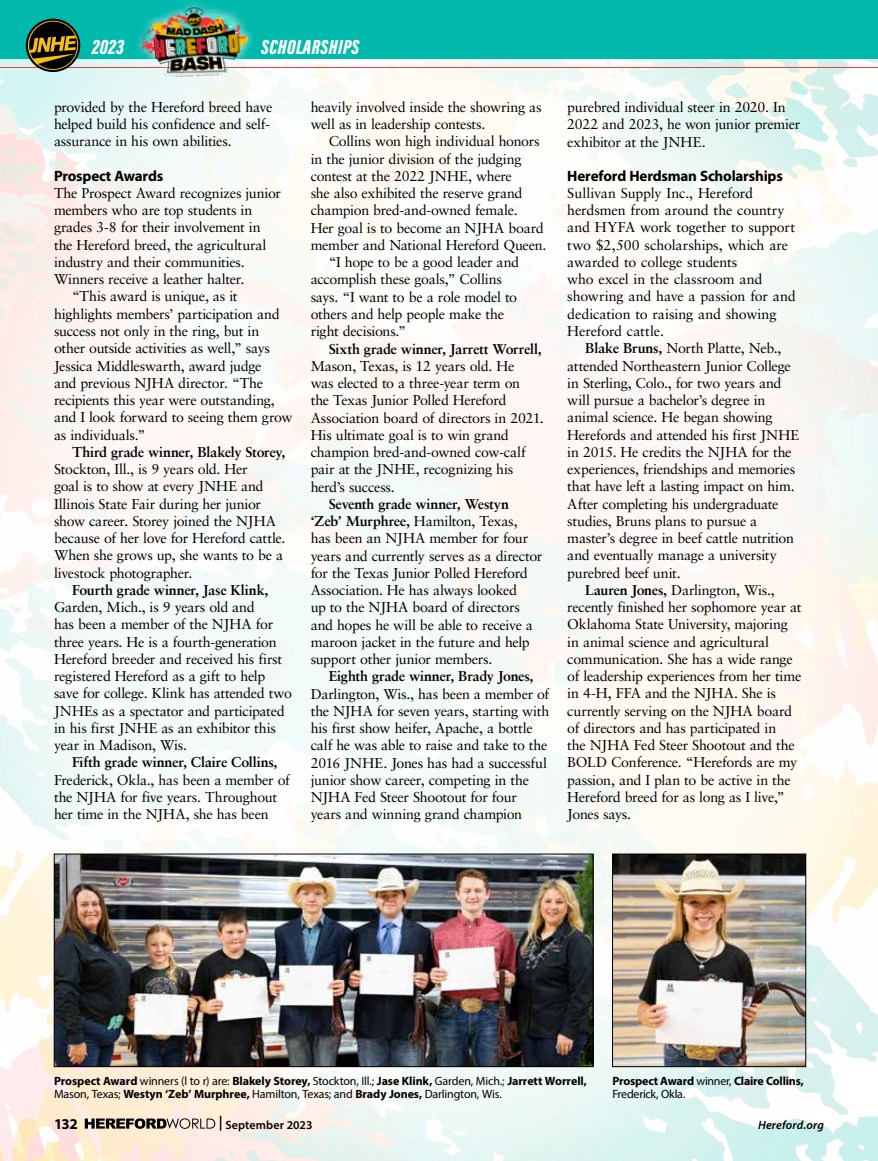
<style>
.page{position:relative;width:878px;height:1161px;background:#fff}
.page>*{position:absolute;margin:0;border:0;box-sizing:border-box;transform-origin:0 0}
.t1{font:italic 900 21.6px "Acumin Pro Extra Cond";color:#fff}
.t2{font:italic 900 21px "Acumin Pro Extra Cond";letter-spacing:.025em;color:#fff}
.t3{font:700 15px "Myriad Pro";letter-spacing:-.015em;color:#000}
.t4{font:14.25px/17.2px "Sabon LT Pro";letter-spacing:-.02em;color:#000}
.t5{font:700 14.25px "Sabon LT Pro";letter-spacing:-.015em;color:#000}
.t6{font:12px/13.5px "Myriad Pro";letter-spacing:-.015em;color:#000}
.t7{font:700 12px/13.5px "Myriad Pro";letter-spacing:-.015em;color:#000}
.t8{font:600 12px "Myriad Pro";letter-spacing:.01em;color:#000}
.t9{font:italic 600 12px "Myriad Pro";letter-spacing:.015em;color:#000}
.s1{font-weight:700}
.s2{font-size:15px}
.s3{font-weight:400}
</style>
<div class="page">
<img style="left:0;top:58px;width:878px;height:1103px">
<div style="left:0;top:0;width:878px;height:58px;background:#00b9ad"></div>
<hr style="left:0;top:67px;width:877px;height:1px;background:#ef3d47">
<svg style="left:25px;top:18px;width:56px;height:54px;background:#4c5d34"></svg>
<svg style="left:134px;top:2px;width:119px;height:79px"></svg>
<img style="left:141px;top:3px;width:106px;height:74px">
<img style="left:614px;top:856px;width:190px;height:209px">
<div style="left:612px;top:854px;width:194px;height:213px;border:1px solid #000"></div>
<img style="left:56px;top:856px;width:535px;height:209px">
<div style="left:54px;top:854px;width:539px;height:213px;border:1px solid #000"></div>
<svg style="left:85px;top:1118px;width:130px;height:11px"></svg>
<h1 class="t1" style="left:92px;top:34px;width:34px">2023</h1>
<h2 class="t2" style="left:261px;top:34px;width:99px">SCHOLARSHIPS</h2>
<p class="t4" style="left:54px;top:98px;width:220px">provided by the Hereford breed have helped build his confidence and self&shy;assurance in his own abilities.</p>
<p class="t3" style="left:54px;top:166px;width:111px">Prospect Awards</p>
<p class="t4" style="left:54px;top:184px;width:229px">The Prospect Award recognizes junior</p>
<p class="t4" style="left:54px;top:201px;width:200px">members who are top students in</p>
<p class="t4" style="left:54px;top:218px;width:208px">grades 3-8 for their involvement in</p>
<p class="t4" style="left:54px;top:236px;width:214px">the Hereford breed, the agricultural</p>
<p class="t4" style="left:54px;top:253px;width:192px">industry and their communities.</p>
<p class="t4" style="left:54px;top:270px;width:192px">Winners receive a leather halter.</p>
<p class="t4" style="left:72px;top:288px;width:167px">“This award is unique, as it</p>
<p class="t4" style="left:54px;top:305px;width:227px">highlights members’ participation and</p>
<p class="t4" style="left:54px;top:322px;width:207px">success not only in the ring, but in</p>
<p class="t4" style="left:54px;top:339px;width:218px">other outside activities as well,” says</p>
<p class="t4" style="left:54px;top:357px;width:209px">Jessica Middleswarth, award judge</p>
<p class="t4" style="left:54px;top:374px;width:211px">and previous NJHA director. “The</p>
<p class="t4" style="left:54px;top:391px;width:222px">recipients this year were outstanding,</p>
<p class="t4" style="left:54px;top:408px;width:240px">and I look forward to seeing them grow</p>
<p class="t4" style="left:54px;top:426px;width:93px">as individuals.”</p>
<p class="t5" style="left:72px;top:443px;width:215px">Third grade winner, Blakely Storey,</p>
<p class="t4" style="left:54px;top:460px;width:233px">Stockton, Ill., is 9 years old. Her<br>goal is to show at every JNHE and Illinois State Fair during her junior show career. Storey joined the NJHA because of her love for Hereford cattle.<br>When she grows up, she wants to be a livestock photographer.</p>
<p class="t5" style="left:72px;top:581px;width:198px">Fourth grade winner, Jase Klink,</p>
<p class="t4" style="left:54px;top:598px;width:239px">Garden, Mich., is 9 years old and<br>has been a member of the NJHA for three years. He is a fourth-generation Hereford breeder and received his first registered Hereford as a gift to help save for college. Klink has attended two JNHEs as a spectator and participated in his first JNHE as an exhibitor this year in Madison, Wis.</p>
<p class="t5" style="left:72px;top:753px;width:207px">Fifth grade winner, Claire Collins,</p>
<p class="t4" style="left:54px;top:771px;width:237px">Frederick, Okla., has been a member of the NJHA for five years. Throughout her time in the NJHA, she has been</p>
<p class="t4" style="left:310px;top:98px;width:232px">heavily involved inside the showring as well as in leadership contests.</p>
<p class="t4" style="left:328px;top:132px;width:212px">Collins won high individual honors</p>
<p class="t4" style="left:310px;top:150px;width:212px">in the junior division of the judging</p>
<p class="t4" style="left:310px;top:167px;width:203px">contest at the 2022 JNHE, where</p>
<p class="t4" style="left:310px;top:184px;width:213px">she also exhibited the reserve grand</p>
<p class="t4" style="left:310px;top:202px;width:209px">champion bred-and-owned female.</p>
<p class="t4" style="left:310px;top:219px;width:235px">Her goal is to become an NJHA board</p>
<p class="t4" style="left:310px;top:236px;width:237px">member and National Hereford Queen.</p>
<p class="t4" style="left:328px;top:253px;width:192px">“I hope to be a good leader and</p>
<p class="t4" style="left:310px;top:271px;width:193px">accomplish these goals,” Collins</p>
<p class="t4" style="left:310px;top:288px;width:208px">says. “I want to be a role model to</p>
<p class="t4" style="left:310px;top:305px;width:195px">others and help people make the</p>
<p class="t4" style="left:310px;top:322px;width:97px">right decisions.”</p>
<p class="t5" style="left:328px;top:340px;width:214px">Sixth grade winner, Jarrett Worrell,</p>
<p class="t4" style="left:310px;top:357px;width:235px">Mason, Texas, is 12 years old. He<br>was elected to a three-year term on<br>the Texas Junior Polled Hereford<br>Association board of directors in 2021.<br>His ultimate goal is to win grand champion bred-and-owned cow-calf pair at the JNHE, recognizing his herd’s success.</p>
<p class="t4" style="left:310px;top:495px;width:233px;text-indent:18px"><span class="s1">Seventh grade winner, Westyn ‘Zeb’ Murphree,</span> Hamilton, Texas,<br>has been an NJHA member for four years and currently serves as a director for the Texas Junior Polled Hereford Association. He has always looked<br>up to the NJHA board of directors and hopes he will be able to receive a maroon jacket in the future and help support other junior members.</p>
<p class="t5" style="left:328px;top:667px;width:206px">Eighth grade winner, Brady Jones,</p>
<p class="t4" style="left:310px;top:685px;width:240px">Darlington, Wis., has been a member of the NJHA for seven years, starting with his first show heifer, Apache, a bottle calf he was able to raise and take to the 2016 JNHE. Jones has had a successful junior show career, competing in the NJHA Fed Steer Shootout for four years and winning grand champion</p>
<p class="t4" style="left:567px;top:98px;width:234px">purebred individual steer in 2020. In<br>2022 and 2023, he won junior premier exhibitor at the JNHE.</p>
<p class="t3" style="left:567px;top:166px;width:217px">Hereford Herdsman Scholarships</p>
<p class="t4" style="left:567px;top:184px;width:230px">Sullivan Supply Inc., Hereford herdsmen from around the country and HYFA work together to support two $2,500 scholarships, which are awarded to college students<br>who excel in the classroom and showring and have a passion for and dedication to raising and showing<br>Hereford cattle.</p>
<p class="t4" style="left:585px;top:339px;width:198px"><span class="s1">Blake Bruns,</span> North Platte, Neb.,</p>
<p class="t4" style="left:567px;top:357px;width:225px">attended Northeastern Junior College</p>
<p class="t4" style="left:567px;top:374px;width:216px">in Sterling, Colo., for two years and</p>
<p class="t4" style="left:567px;top:391px;width:200px">will pursue a bachelor’s degree in</p>
<p class="t4" style="left:567px;top:408px;width:207px">animal science. He began showing</p>
<p class="t4" style="left:567px;top:426px;width:233px">Herefords and attended his first JNHE</p>
<p class="t4" style="left:567px;top:443px;width:226px">in 2015. He credits the NJHA for the</p>
<p class="t4" style="left:567px;top:460px;width:229px">experiences, friendships and memories</p>
<p class="t4" style="left:567px;top:477px;width:229px">that have left a lasting impact on him.</p>
<p class="t4" style="left:567px;top:495px;width:213px">After completing his undergraduate</p>
<p class="t4" style="left:567px;top:512px;width:192px">studies, Bruns plans to pursue a</p>
<p class="t4" style="left:567px;top:529px;width:228px">master’s degree in beef cattle nutrition</p>
<p class="t4" style="left:567px;top:546px;width:211px">and eventually manage a university</p>
<p class="t4" style="left:567px;top:564px;width:115px">purebred beef unit.</p>
<p class="t4" style="left:585px;top:581px;width:191px"><span class="s1">Lauren Jones,</span> Darlington, Wis.,</p>
<p class="t4" style="left:567px;top:598px;width:236px">recently finished her sophomore year at</p>
<p class="t4" style="left:567px;top:615px;width:222px">Oklahoma State University, majoring</p>
<p class="t4" style="left:567px;top:633px;width:203px">in animal science and agricultural</p>
<p class="t4" style="left:567px;top:650px;width:227px">communication. She has a wide range</p>
<p class="t4" style="left:567px;top:667px;width:235px">of leadership experiences from her time</p>
<p class="t4" style="left:567px;top:684px;width:210px">in 4-H, FFA and the NJHA. She is</p>
<p class="t4" style="left:567px;top:702px;width:226px">currently serving on the NJHA board</p>
<p class="t4" style="left:567px;top:719px;width:210px">of directors and has participated in</p>
<p class="t4" style="left:567px;top:736px;width:229px">the NJHA Fed Steer Shootout and the</p>
<p class="t4" style="left:567px;top:753px;width:231px">BOLD Conference. “Herefords are my</p>
<p class="t4" style="left:567px;top:771px;width:225px">passion, and I plan to be active in the</p>
<p class="t4" style="left:567px;top:788px;width:219px">Hereford breed for as long as I live,”</p>
<p class="t4" style="left:567px;top:805px;width:65px">Jones says.</p>
<p class="t6" style="left:54px;top:1074px;width:534px"><span class="s1">Prospect Award</span> winners (l to r) are: <span class="s1">Blakely Storey,</span> Stockton, Ill.; <span class="s1">Jase Klink,</span> Garden, Mich.; <span class="s1">Jarrett Worrell,<br></span>Mason, Texas; <span class="s1">Westyn ‘Zeb’ Murphree,</span> Hamilton, Texas; and <span class="s1">Brady Jones,</span> Darlington, Wis.</p>
<p class="t3" style="left:54px;top:1114px;width:25px">132</p>
<p class="t8" style="left:219px;top:1117px;width:95px"><span class="s2">|</span> September 2023</p>
<p class="t9" style="left:758px;top:1117px;width:67px">Hereford.org</p>
<p class="t7" style="left:612px;top:1073px;width:193px">Prospect Award <span class="s3">winner,</span> Claire Collins,<br><span class="s3">Frederick, Okla.</span></p>
</div>
